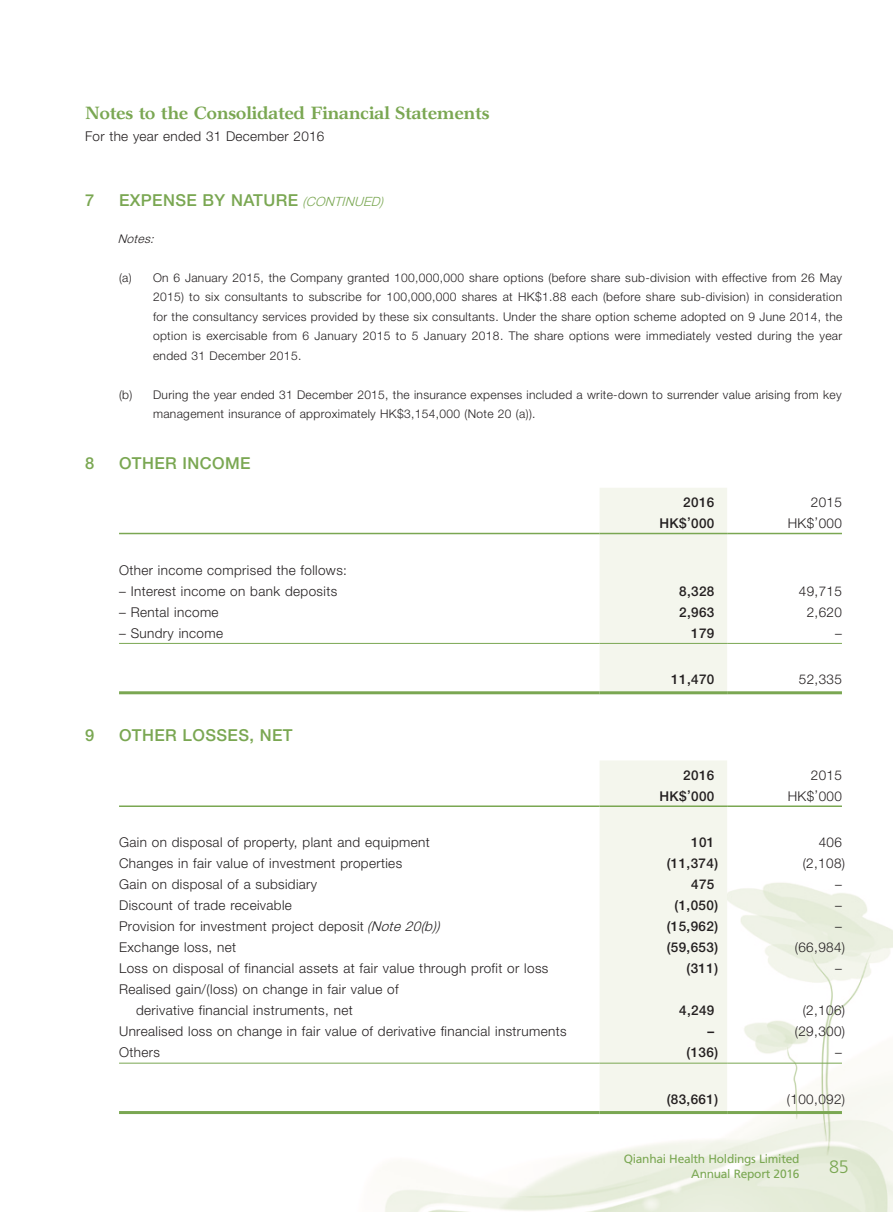
<style>
.page{position:relative;width:893px;height:1212px;background:#fff}
.page>*{position:absolute;margin:0;border:0;box-sizing:border-box;transform-origin:0 0}
.t1{font:700 18px "Garth Graphic Std";letter-spacing:-.03em;color:#7aa752}
.t2{font:300 18px "Frutiger LT Std";color:#7aa752}
.Heading_1{font:500 16.5px "Helvetica Neue LT Std";letter-spacing:.025em;color:#7aa752}
.Body_Text{font:300 13.5px/21px "Helvetica Neue LT Std";letter-spacing:.03em;color:#231f20}
.Body_Text-2{font:500 13.5px "Helvetica Neue LT Std";color:#231f20}
.Notes{font:300 12px/19.5px "Helvetica Neue LT Std";letter-spacing:.025em;color:#231f20;text-align:justify}
.t3{font:12px/14.2px "Frutiger LT Std";letter-spacing:-.02em;color:#7aa752;text-align:right}
.Notes-2{font:italic 300 12px "Helvetica Neue LT Std";color:#231f20}
.s1{font-weight:300;font-style:italic;font-size:12.75px}
.s2{font-style:italic}
</style>
<div class="page">
<img style="left:355px;top:1062px;width:538px;height:150px">
<img style="left:722px;top:882px;width:171px;height:275px">
<div style="left:600px;top:488px;width:127px;height:203px;background:#f4f6ed"></div>
<hr style="left:119px;top:533px;width:481px;height:1px;background:#7aa752">
<hr style="left:600px;top:533px;width:127px;height:1px;background:#7aa752">
<hr style="left:727px;top:533px;width:115px;height:1px;background:#7aa752">
<hr style="left:119px;top:643px;width:481px;height:1px;background:#7aa752">
<hr style="left:600px;top:643px;width:127px;height:1px;background:#7aa752">
<hr style="left:727px;top:643px;width:115px;height:1px;background:#7aa752">
<hr style="left:119px;top:691px;width:481px;height:3px;background:#7aa752">
<hr style="left:600px;top:691px;width:127px;height:3px;background:#7aa752">
<hr style="left:727px;top:691px;width:115px;height:3px;background:#7aa752">
<div style="left:600px;top:761px;width:127px;height:350px;background:#f4f6ed"></div>
<hr style="left:119px;top:805px;width:481px;height:2px;background:#7aa752">
<hr style="left:600px;top:805px;width:127px;height:2px;background:#7aa752">
<hr style="left:727px;top:805px;width:115px;height:2px;background:#7aa752">
<hr style="left:119px;top:1063px;width:481px;height:1px;background:#7aa752">
<hr style="left:600px;top:1063px;width:127px;height:1px;background:#7aa752">
<hr style="left:727px;top:1063px;width:115px;height:1px;background:#7aa752">
<hr style="left:119px;top:1111px;width:481px;height:3px;background:#7aa752">
<hr style="left:600px;top:1111px;width:127px;height:3px;background:#7aa752">
<hr style="left:727px;top:1111px;width:115px;height:3px;background:#7aa752">
<h1 class="t1" style="left:85px;top:102px;width:406px">Notes to the Consolidated Financial Statements</h1>
<p class="Body_Text" style="left:85px;top:125px;width:241px">For the year ended 31 December 2016</p>
<p class="Heading_1" style="left:85px;top:190px;width:11px">7</p>
<p class="Heading_1" style="left:119px;top:190px;width:269px">EXPENSE BY NATURE <span class="s1">(CONTINUED)</span></p>
<p class="Notes-2" style="left:118px;top:231px;width:41px">Notes:</p>
<p class="Notes" style="left:153px;top:267px;width:691px;text-indent:-34px">(a) On 6 January 2015, the Company granted 100,000,000 share options (before share sub-division with effective from 26 May 2015) to six consultants to subscribe for 100,000,000 shares at HK$1.88 each (before share sub-division) in consideration for the consultancy services provided by these six consultants. Under the share option scheme adopted on 9 June 2014, the option is exercisable from 6 January 2015 to 5 January 2018. The share options were immediately vested during the year ended 31 December 2015.</p>
<p class="Notes" style="left:153px;top:384px;width:690px;text-indent:-34px">(b) During the year ended 31 December 2015, the insurance expenses included a write-down to surrender value arising from key management insurance of approximately HK$3,154,000 (Note 20 (a)).</p>
<p class="Heading_1" style="left:85px;top:453px;width:11px">8</p>
<p class="Heading_1" style="left:119px;top:453px;width:133px">OTHER INCOME</p>
<p class="Body_Text-2" style="left:683px;top:494px;width:33px">2016</p>
<p class="Body_Text" style="left:811px;top:491px;width:33px">2015</p>
<p class="Body_Text-2" style="left:659px;top:515px;width:57px">HK$’000</p>
<p class="Body_Text" style="left:788px;top:512px;width:56px">HK$’000</p>
<p class="Body_Text" style="left:119px;top:559px;width:229px">Other income comprised the follows:</p>
<p class="Body_Text" style="left:119px;top:580px;width:220px">– Interest income on bank deposits</p>
<p class="Body_Text-2" style="left:679px;top:583px;width:37px">8,328</p>
<p class="Body_Text" style="left:799px;top:580px;width:45px">49,715</p>
<p class="Body_Text" style="left:119px;top:601px;width:101px">– Rental income</p>
<p class="Body_Text-2" style="left:679px;top:604px;width:37px">2,963</p>
<p class="Body_Text" style="left:807px;top:601px;width:37px">2,620</p>
<p class="Body_Text" style="left:119px;top:622px;width:106px">– Sundry income</p>
<p class="Body_Text-2" style="left:691px;top:625px;width:25px">179</p>
<p class="Body_Text" style="left:835px;top:622px;width:8px">–</p>
<p class="Body_Text-2" style="left:671px;top:671px;width:45px">11,470</p>
<p class="Body_Text" style="left:799px;top:668px;width:45px">52,335</p>
<p class="Heading_1" style="left:85px;top:726px;width:11px">9</p>
<p class="Heading_1" style="left:119px;top:726px;width:175px">OTHER LOSSES, NET</p>
<p class="Body_Text-2" style="left:683px;top:767px;width:33px">2016</p>
<p class="Body_Text" style="left:811px;top:764px;width:33px">2015</p>
<p class="Body_Text-2" style="left:659px;top:788px;width:57px">HK$’000</p>
<p class="Body_Text" style="left:788px;top:785px;width:56px">HK$’000</p>
<p class="Body_Text" style="left:119px;top:832px;width:312px">Gain on disposal of property, plant and equipment</p>
<p class="Body_Text-2" style="left:691px;top:834px;width:25px">101</p>
<p class="Body_Text" style="left:819px;top:832px;width:25px">406</p>
<p class="Body_Text" style="left:119px;top:853px;width:285px">Changes in fair value of investment properties</p>
<p class="Body_Text-2" style="left:667px;top:855px;width:53px">(11,374)</p>
<p class="Body_Text" style="left:803px;top:853px;width:44px">(2,108)</p>
<p class="Body_Text" style="left:119px;top:874px;width:200px">Gain on disposal of a subsidiary</p>
<p class="Body_Text-2" style="left:691px;top:876px;width:25px">475</p>
<p class="Body_Text" style="left:835px;top:874px;width:8px">–</p>
<p class="Body_Text" style="left:119px;top:895px;width:174px">Discount of trade receivable</p>
<p class="Body_Text-2" style="left:675px;top:897px;width:45px">(1,050)</p>
<p class="Body_Text" style="left:835px;top:895px;width:8px">–</p>
<p class="Body_Text" style="left:119px;top:916px;width:326px">Provision for investment project deposit <span class="s2">(Note20(b))</span></p>
<p class="Body_Text-2" style="left:667px;top:918px;width:53px">(15,962)</p>
<p class="Body_Text" style="left:835px;top:916px;width:8px">–</p>
<p class="Body_Text" style="left:119px;top:937px;width:119px">Exchange loss, net</p>
<p class="Body_Text-2" style="left:667px;top:939px;width:53px">(59,653)</p>
<p class="Body_Text" style="left:795px;top:937px;width:52px">(66,984)</p>
<p class="Body_Text" style="left:119px;top:958px;width:431px">Loss on disposal of financial assets at fair value through profit or loss</p>
<p class="Body_Text-2" style="left:687px;top:960px;width:33px">(311)</p>
<p class="Body_Text" style="left:835px;top:958px;width:8px">–</p>
<p class="Body_Text" style="left:136px;top:979px;width:264px;text-indent:-17px">Realised gain/(loss) on change in fair value of derivative financial instruments, net</p>
<p class="Body_Text-2" style="left:679px;top:1002px;width:37px">4,249</p>
<p class="Body_Text" style="left:803px;top:1000px;width:44px">(2,106)</p>
<p class="Body_Text" style="left:119px;top:1021px;width:449px">Unrealised loss on change in fair value of derivative financial instruments</p>
<p class="Body_Text-2" style="left:708px;top:1023px;width:8px">–</p>
<p class="Body_Text" style="left:795px;top:1021px;width:52px">(29,300)</p>
<p class="Body_Text" style="left:119px;top:1042px;width:42px">Others</p>
<p class="Body_Text-2" style="left:687px;top:1044px;width:33px">(136)</p>
<p class="Body_Text" style="left:835px;top:1042px;width:8px">–</p>
<p class="Body_Text-2" style="left:667px;top:1091px;width:53px">(83,661)</p>
<p class="Body_Text" style="left:787px;top:1088px;width:60px">(100,092)</p>
<p class="t3" style="left:624px;top:1152px;width:177px">Qianhai Health Holdings Limited<br>Annual Report 2016</p>
<h1 class="t2" style="left:829px;top:1157px;width:21px">85</h1>
</div>
